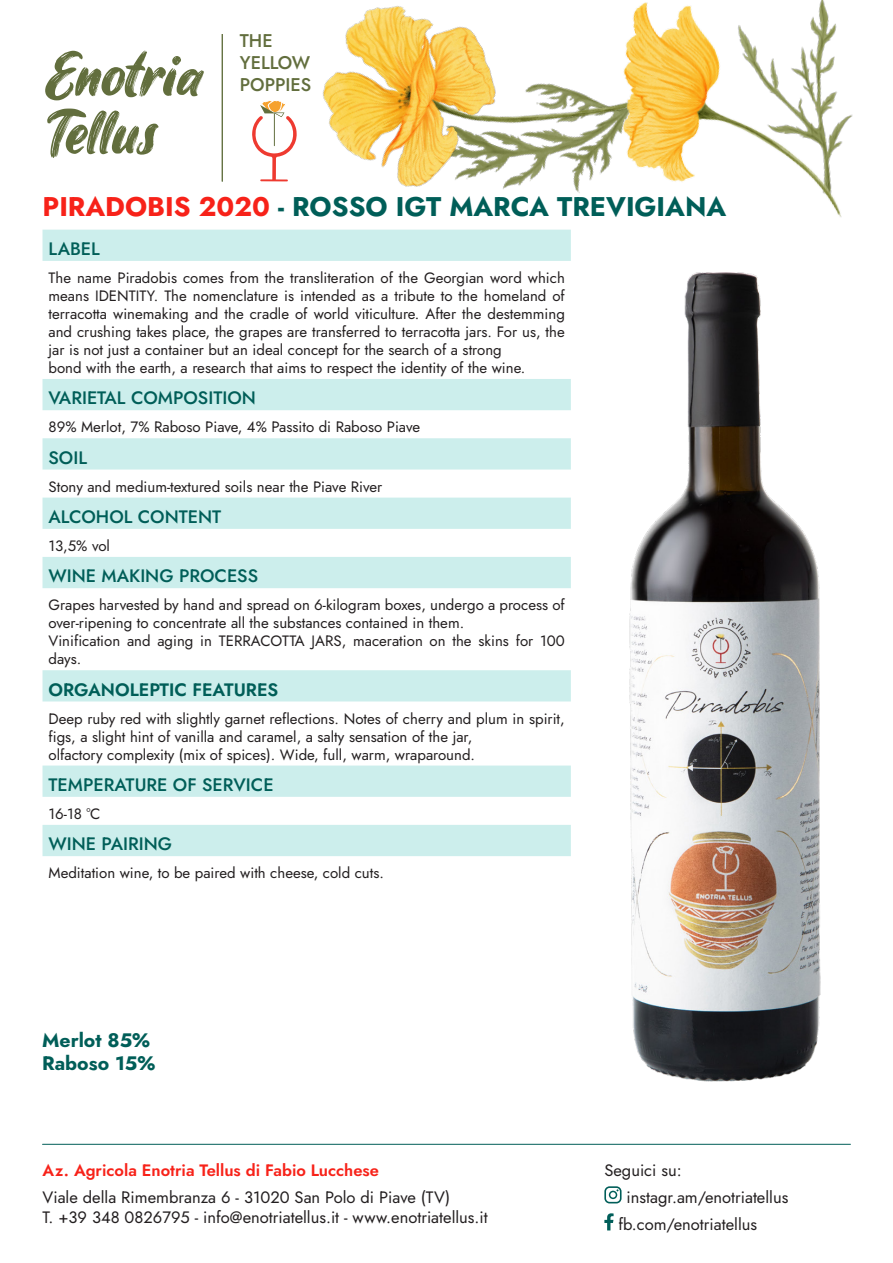
<style>
.page{position:relative;width:893px;height:1263px;background:#fff}
.page>*{position:absolute;margin:0;border:0;box-sizing:border-box;transform-origin:0 0}
.t1{font:58.95px "James Stroker";color:#626e3d}
.t2{font:700 27px "Jost";color:#005e58}
.t3{font:700 19.5px "Jost";color:#005e58}
.t4{font:500 18.3px/22px "Jost";color:#626e3d}
.t5{font:500 18px "Jost";color:#005e58}
.t6{font:600 18px "Jost";color:#005e58}
.t7{font:16.5px "Jost";color:#231f20}
.t8{font:600 16.5px "Jost";color:#f72219}
.t9{font:15px/18px "Jost";color:#231f20}
.s1{color:#f72219}
</style>
<div class="page">
<svg style="left:604px;top:1186px;width:17px;height:17px"></svg>
<svg style="left:604px;top:1213px;width:10px;height:17px"></svg>
<hr style="left:43px;top:1144px;width:807px;height:1px;background:#005e58">
<svg style="left:43px;top:230px;width:528px;height:626px"></svg>
<img style="left:629px;top:298px;width:192px;height:784px">
<img style="left:265px;top:6px;width:295px;height:292px">
<img style="left:560px;top:0;width:293px;height:298px">
<hr style="left:222px;top:34px;width:1px;height:147px;background:#626e3d">
<svg style="left:252px;top:99px;width:45px;height:82px"></svg>
<p class="t1" style="left:44px;top:48px;width:158px">Enotria</p>
<p class="t1" style="left:44px;top:106px;width:112px">Tellus</p>
<p class="t4" style="left:240px;top:29px;width:72px">THE<br>YELLOW</p>
<p class="t4" style="left:240px;top:73px;width:73px">POPPIES</p>
<p class="t2" style="left:43px;top:189px;width:685px"><span class="s1">PIRADOBIS 2020</span> - ROSSO IGT MARCA TREVIGIANA</p>
<p class="t5" style="left:49px;top:236px;width:53px">LABEL</p>
<p class="t9" style="left:49px;top:269px;width:518px;text-align:justify">The name Piradobis comes from the transliteration of the Georgian word which means IDENTITY. The nomenclature is intended as a tribute to the homeland of terracotta winemaking and the cradle of world viticulture. After the destemming and crushing takes place, the grapes are transferred to terracotta jars. For us, the jar is not just a container but an ideal concept for the search of a strong</p>
<p class="t9" style="left:49px;top:359px;width:478px">bond with the earth, a research that aims to respect the identity of the wine.</p>
<p class="t5" style="left:49px;top:386px;width:209px">VARIETAL COMPOSITION</p>
<p class="t9" style="left:49px;top:418px;width:373px">89% Merlot, 7% Raboso Piave, 4% Passito di Raboso Piave</p>
<p class="t5" style="left:49px;top:445px;width:40px">SOIL</p>
<p class="t9" style="left:49px;top:477px;width:335px">Stony and medium-textured soils near the Piave River</p>
<p class="t5" style="left:49px;top:504px;width:174px">ALCOHOL CONTENT</p>
<p class="t9" style="left:49px;top:537px;width:63px">13,5% vol</p>
<p class="t5" style="left:49px;top:564px;width:211px">WINE MAKING PROCESS</p>
<p class="t9" style="left:49px;top:596px;width:518px">Grapes harvested by hand and spread on 6-kilogram boxes, undergo a process of over-ripening to concentrate all the substances contained in them.</p>
<p class="t9" style="left:49px;top:632px;width:518px">Vinification and aging in TERRACOTTA JARS, maceration on the skins for 100 days.</p>
<p class="t6" style="left:49px;top:677px;width:231px">ORGANOLEPTIC FEATURES</p>
<p class="t9" style="left:49px;top:709px;width:518px">Deep ruby red with slightly garnet reflections. Notes of cherry and plum in spirit, figs, a slight hint of vanilla and caramel, a salty sensation of the jar,</p>
<p class="t9" style="left:49px;top:745px;width:428px">olfactory complexity (mix of spices). Wide, full, warm, wraparound.</p>
<p class="t5" style="left:49px;top:772px;width:227px">TEMPERATURE OF SERVICE</p>
<p class="t9" style="left:49px;top:805px;width:53px">16-18 °C</p>
<p class="t5" style="left:49px;top:831px;width:125px">WINE PAIRING</p>
<p class="t9" style="left:49px;top:864px;width:337px">Meditation wine, to be paired with cheese, cold cuts.</p>
<p class="t3" style="left:42px;top:1027px;width:110px">Merlot 85%</p>
<p class="t3" style="left:42px;top:1050px;width:115px">Raboso 15%</p>
<p class="t8" style="left:43px;top:1159px;width:338px">Az. Agricola Enotria Tellus di Fabio Lucchese</p>
<p class="t7" style="left:43px;top:1186px;width:409px">Viale della Rimembranza 6 - 31020 San Polo di Piave (TV)</p>
<p class="t7" style="left:43px;top:1206px;width:447px">T. +39 348 0826795 - info@enotriatellus.it - www.enotriatellus.it</p>
<p class="t7" style="left:604px;top:1159px;width:79px">Seguici su:</p>
<p class="t7" style="left:626px;top:1186px;width:163px">instagr.am/enotriatellus</p>
<p class="t7" style="left:618px;top:1213px;width:140px">fb.com/enotriatellus</p>
</div>
